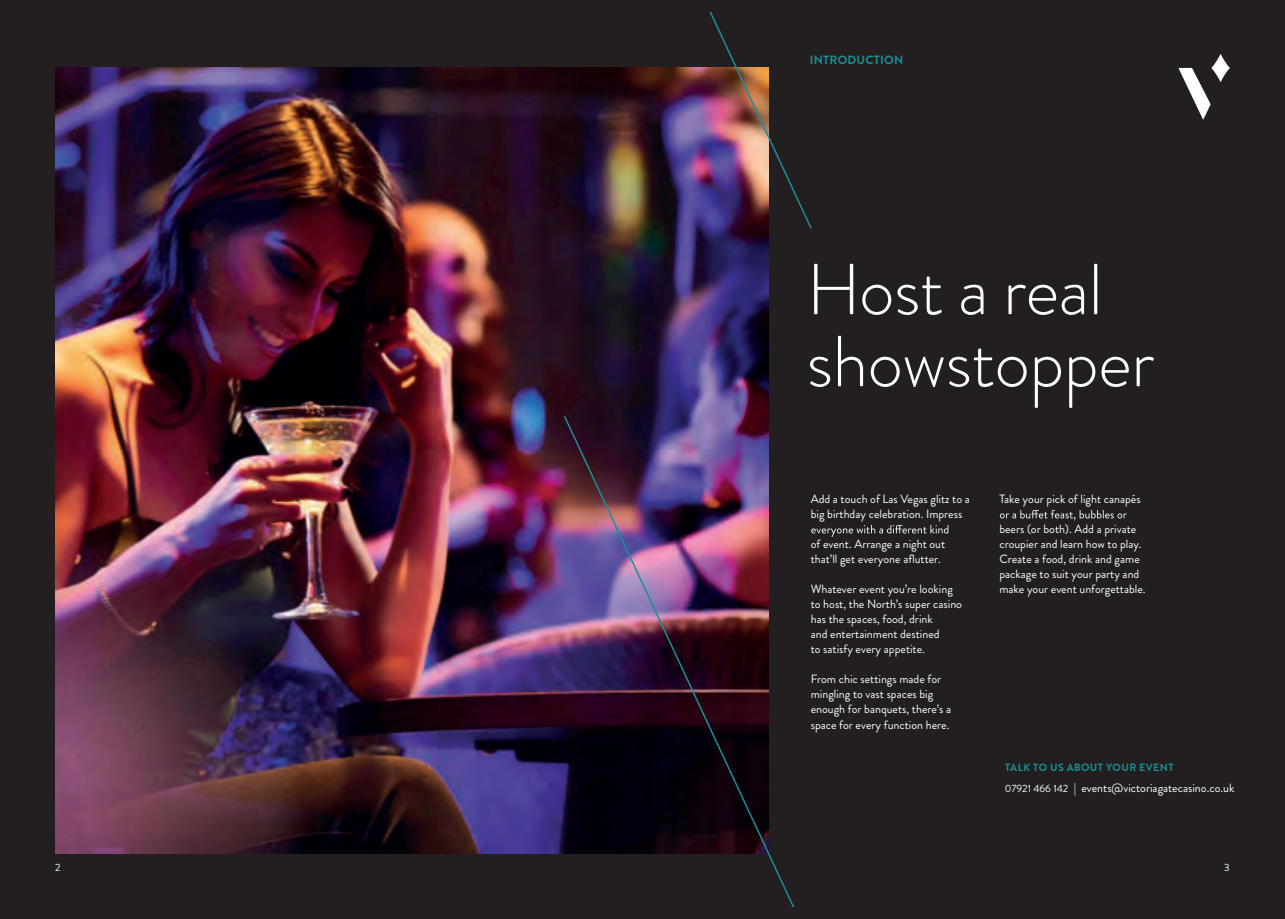
<style>
.page{position:relative;width:1285px;height:919px;background:#fff}
.page>*{position:absolute;margin:0;border:0;box-sizing:border-box;transform-origin:0 0}
.t1{font:300 72px/72px "Brandon Grotesque";letter-spacing:-.01em;color:#fff}
.t2{font:12px/15px "Brandon Grotesque";color:#fff}
.t3{font:700 12px "Brandon Grotesque";letter-spacing:.02em;color:#1a8f97}
.t4{font:700 10.5px "Brandon Grotesque";letter-spacing:.04em;color:#1a8f97}
.t5{font:10.5px "Brandon Grotesque";color:#fff}
.s1{font-size:10.5px}
</style>
<div class="page">
<div style="left:0;top:0;width:1284px;height:918px;background:#231f20"></div>
<img style="left:55px;top:67px;width:713px;height:786px">
<svg style="left:818px;top:525px;width:130px;height:12px"></svg>
<svg style="left:999px;top:510px;width:127px;height:10px"></svg>
<img style="left:629px;top:13px;width:183px;height:217px">
<img style="left:562px;top:414px;width:256px;height:492px">
<svg style="left:1178px;top:54px;width:51px;height:65px"></svg>
<p class="t3" style="left:809px;top:51px;width:95px">INTRODUCTION</p>
<h1 class="t1" style="left:806px;top:254px;width:349px">Host a real showstopper</h1>
<p class="t2" style="left:810px;top:492px;width:161px">Add a touch of Las Vegas glitz to a big birthday celebration. Impress</p>
<p class="t2" style="left:810px;top:537px;width:136px">of event. Arrange a night out that’ll get everyone aflutter.</p>
<p class="t2" style="left:810px;top:582px;width:153px">Whatever event you’re looking to host, the North’s super casino has the spaces, food, drink<br>and entertainment destined<br>to satisfy every appetite.</p>
<p class="t2" style="left:810px;top:672px;width:142px">From chic settings made for mingling to vast spaces big enough for banquets, there’s a space for every function here.</p>
<p class="t2" style="left:999px;top:492px;width:143px">Take your pick of light canapés</p>
<p class="t2" style="left:999px;top:522px;width:148px">beers (or both). Add a private croupier and learn how to play.<br>Create a food, drink and game package to suit your party and make your event unforgettable.</p>
<p class="t4" style="left:1004px;top:759px;width:170px">TALK TO US ABOUT YOUR EVENT</p>
<p class="t2" style="left:1004px;top:780px;width:231px"><span class="s1">07921 466 142</span> | events@victoriagatecasino.co.uk</p>
<p class="t5" style="left:55px;top:859px;width:7px">2</p>
<p class="t5" style="left:1223px;top:859px;width:7px">3</p>
</div>
